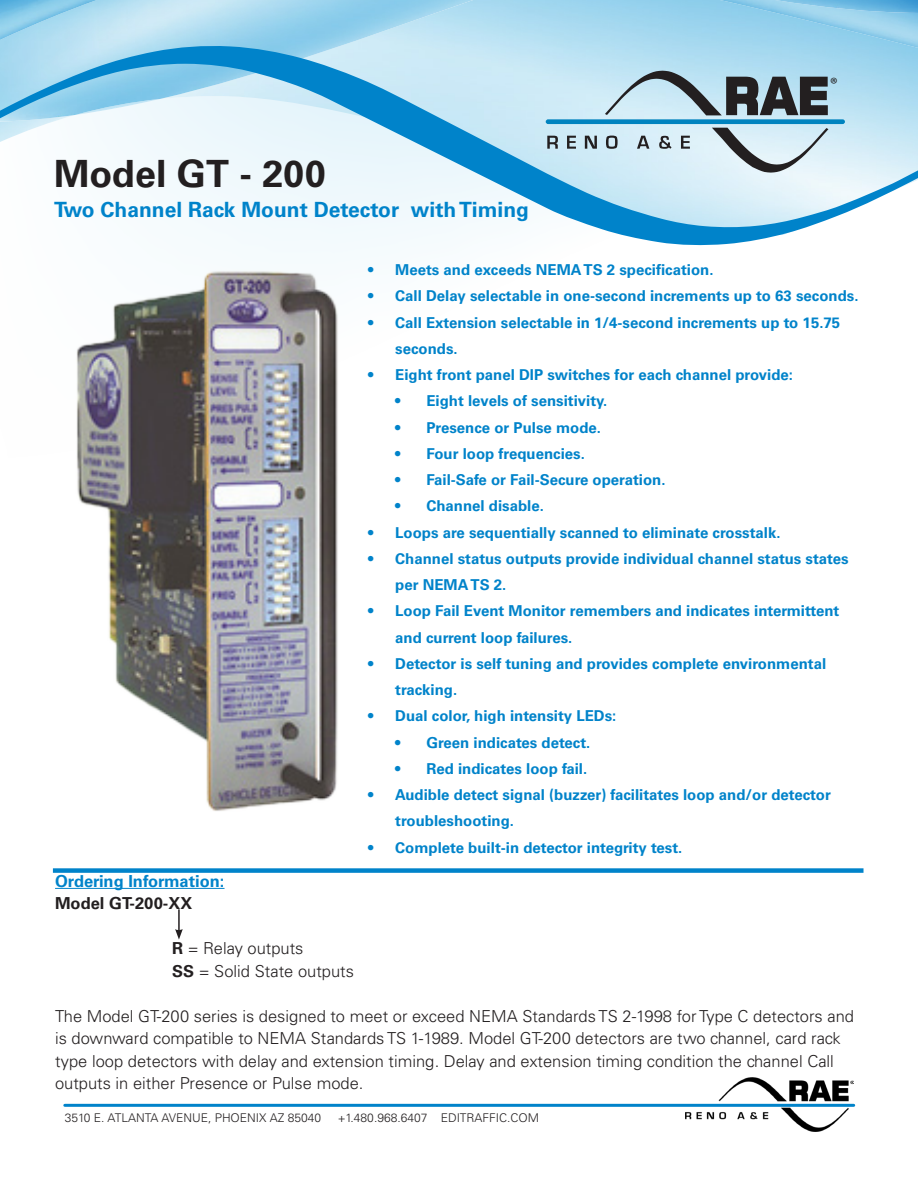
<style>
.page{position:relative;width:918px;height:1188px;background:#fff}
.page>*{position:absolute;margin:0;border:0;box-sizing:border-box;transform-origin:0 0}
.t1{font:700 37.5px "Univers LT Std";color:#231f20}
.t2{font:700 21px "Univers LT Std";color:#0083ca}
.t3{font:18px "Myriad Pro";color:#231f20}
.t4{font:300 16.5px "Univers LT Std";color:#231f20}
.t5{font:700 16.5px "Univers LT Std";color:#0083ca}
.t6{font:700 16.5px "Univers LT Std";color:#231f20}
.t7{font:700 15px/26.2px "Univers LT Std";color:#0083ca}
.t8{font:300 12px "Univers LT Std";color:#231f20}
.s1{font-weight:700}
</style>
<div class="page">
<img style="left:0;top:0;width:473px;height:45px">
<img style="left:0;top:0;width:97px;height:40px">
<img style="left:720px;top:0;width:198px;height:45px">
<img style="left:775px;top:0;width:143px;height:13px">
<hr style="left:55px;top:888px;width:170px;height:1px;background:#0083ca">
<svg style="left:0;top:45px;width:918px;height:201px"></svg>
<hr style="left:65px;top:1104px;width:789px;height:3px;background:#0083ca">
<div style="left:53px;top:868px;width:811px;height:5px;background:#0083ca"></div>
<img style="left:686px;top:1078px;width:167px;height:54px">
<hr style="left:178px;top:909px;width:2px;height:22px;background:#231f20">
<svg style="left:175px;top:929px;width:8px;height:11px"></svg>
<img style="left:76px;top:270px;width:262px;height:541px">
<svg style="left:605px;top:71px;width:223px;height:44px;background:#869aa3"></svg>
<svg style="left:712px;top:128px;width:116px;height:45px;background:#bbc9d0"></svg>
<div style="left:546px;top:119px;width:299px;height:5px;background:#0083bf;border-radius:2px"></div>
<svg style="left:547px;top:136px;width:11px;height:13px"></svg>
<svg style="left:567px;top:136px;width:9px;height:13px"></svg>
<svg style="left:585px;top:136px;width:12px;height:13px"></svg>
<svg style="left:606px;top:136px;width:12px;height:13px"></svg>
<svg style="left:637px;top:136px;width:12px;height:13px"></svg>
<svg style="left:659px;top:136px;width:13px;height:13px"></svg>
<svg style="left:681px;top:136px;width:9px;height:13px"></svg>
<p class="t1" style="left:54px;top:152px;width:273px">Model GT - 200</p>
<p class="t2" style="left:54px;top:197px;width:477px">Two Channel Rack Mount Detector with Timing</p>
<p class="t3" style="left:830px;top:72px;width:9px">®</p>
<p class="t7" style="left:368px;top:257px;width:347px">• Meets and exceeds NEMA TS 2 specification.</p>
<p class="t7" style="left:368px;top:283px;width:492px">• Call Delay selectable in one-second increments up to 63 seconds.</p>
<p class="t7" style="left:395px;top:309px;width:446px;text-indent:-27px">• Call Extension selectable in 1/4-second increments up to 15.75 seconds.</p>
<p class="t7" style="left:368px;top:362px;width:426px">• Eight front panel DIP switches for each channel provide:</p>
<p class="t7" style="left:395px;top:388px;width:214px">• Eight levels of sensitivity.</p>
<p class="t7" style="left:395px;top:414px;width:207px">• Presence or Pulse mode.</p>
<p class="t7" style="left:395px;top:441px;width:191px">• Four loop frequencies.</p>
<p class="t7" style="left:395px;top:467px;width:272px">• Fail-Safe or Fail-Secure operation.</p>
<p class="t7" style="left:395px;top:493px;width:150px">• Channel disable.</p>
<p class="t7" style="left:368px;top:519px;width:414px">• Loops are sequentially scanned to eliminate crosstalk.</p>
<p class="t7" style="left:395px;top:546px;width:455px;text-indent:-27px">• Channel status outputs provide individual channel status states per NEMA TS 2.</p>
<p class="t7" style="left:395px;top:598px;width:446px;text-indent:-27px">• Loop Fail Event Monitor remembers and indicates intermittent and current loop failures.</p>
<p class="t7" style="left:395px;top:651px;width:432px;text-indent:-27px">• Detector is self tuning and provides complete environmental tracking.</p>
<p class="t7" style="left:368px;top:703px;width:250px">• Dual color, high intensity LEDs:</p>
<p class="t7" style="left:395px;top:729px;width:197px">• Green indicates detect.</p>
<p class="t7" style="left:395px;top:756px;width:193px">• Red indicates loop fail.</p>
<p class="t7" style="left:395px;top:782px;width:437px;text-indent:-27px">• Audible detect signal (buzzer) facilitates loop and/or detector troubleshooting.</p>
<p class="t7" style="left:368px;top:834px;width:316px">• Complete built-in detector integrity test.</p>
<p class="t5" style="left:55px;top:871px;width:171px">Ordering Information:</p>
<p class="t6" style="left:55px;top:894px;width:139px">Model GT-200-XX</p>
<p class="t4" style="left:172px;top:938px;width:133px"><span class="s1">R</span> = Relay outputs</p>
<p class="t4" style="left:172px;top:961px;width:183px"><span class="s1">SS</span> = Solid State outputs</p>
<p class="t4" style="left:55px;top:1006px;width:800px">The Model GT-200 series is designed to meet or exceed NEMA Standards TS 2-1998 for Type C detectors and</p>
<p class="t4" style="left:55px;top:1028px;width:787px">is downward compatible to NEMA Standards TS 1-1989. Model GT-200 detectors are two channel, card rack</p>
<p class="t4" style="left:55px;top:1051px;width:780px">type loop detectors with delay and extension timing. Delay and extension timing condition the channel Call</p>
<p class="t4" style="left:55px;top:1073px;width:310px">outputs in either Presence or Pulse mode.</p>
<p class="t8" style="left:65px;top:1111px;width:258px">3510 E. ATLANTA AVENUE, PHOENIX AZ 85040</p>
<p class="t8" style="left:338px;top:1111px;width:203px">+1.480.968.6407 EDITRAFFIC.COM</p>
</div>
